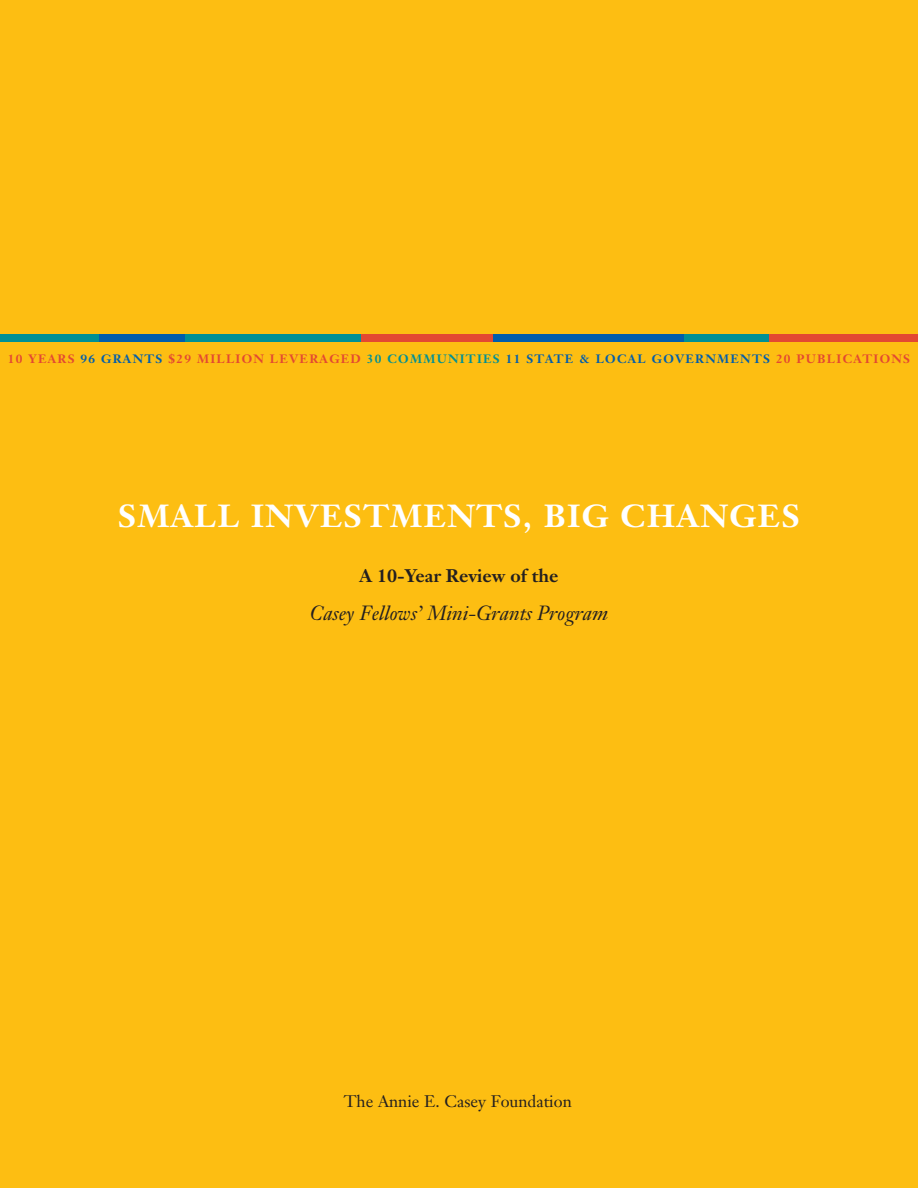
<style>
.page{position:relative;width:918px;height:1188px;background:#fdbe12}
.page>*{position:absolute;margin:0;border:0;box-sizing:border-box;transform-origin:0 0}
.t1{font:700 31.5px "Janson Text";letter-spacing:.05em;color:#fff}
.t2{font:italic 20.25px "Janson Text";color:#231f20}
.t3{font:700 18px "Janson Text";color:#231f20}
.t4{font:16.5px "Janson Text";color:#231f20}
.t5{font:700 12px "Janson Text";letter-spacing:.11em;color:#e34832}
.s1{color:#015dac}
.s2{color:#009094}
</style>
<div class="page">
<div style="left:0;top:334px;width:918px;height:8px;background:#009094"></div>
<div style="left:99px;top:334px;width:86px;height:8px;background:#015dac"></div>
<div style="left:361px;top:334px;width:133px;height:8px;background:#e34832"></div>
<div style="left:494px;top:334px;width:190px;height:8px;background:#015dac"></div>
<div style="left:769px;top:334px;width:149px;height:8px;background:#e34832"></div>
<p class="t5" style="left:8px;top:354px;width:904px">10 YEARS <span class="s1">96 GRANTS</span> $29 MILLION LEVERAGED <span class="s2">30 COMMUNITIES</span> <span class="s1">11 STATE &amp; LOCAL GOVERNMENTS</span> 20 PUBLICATIONS</p>
<h1 class="t1" style="left:118px;top:504px;width:683px">SMALL INVESTMENTS, BIG CHANGES</h1>
<h3 class="t3" style="left:359px;top:569px;width:201px">A 10-Year Review of the</h3>
<h2 class="t2" style="left:310px;top:605px;width:300px">Casey Fellows’ Mini-Grants Program</h2>
<h3 class="t4" style="left:344px;top:1095px;width:230px">The Annie E. Casey Foundation</h3>
</div>
